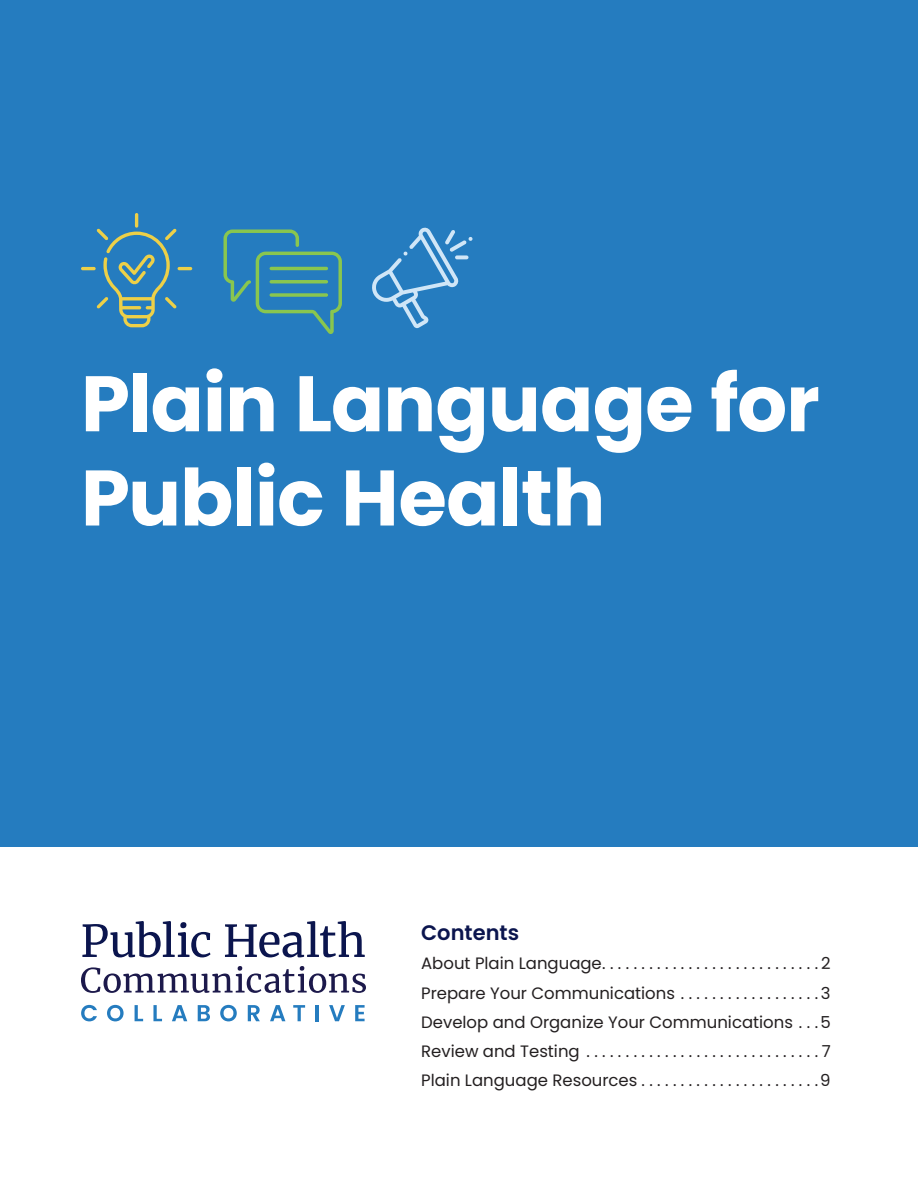
<style>
.page{position:relative;width:918px;height:1188px;background:#fff}
.page>*{position:absolute;margin:0;border:0;box-sizing:border-box;transform-origin:0 0}
.t1{font:700 78.45px/94.2px "Poppins";letter-spacing:-.01em;color:#fff}
.t2{font:600 21px "Poppins";color:#0b154e}
.t3{font:16.5px/29.2px "Poppins";color:#231f20;text-align:justify}
</style>
<div class="page">
<div style="left:0;top:0;width:918px;height:847px;background:#257cbf"></div>
<svg style="left:82px;top:921px;width:129px;height:36px"></svg>
<svg style="left:225px;top:921px;width:140px;height:36px"></svg>
<svg style="left:81px;top:1005px;width:16px;height:16px"></svg>
<svg style="left:107px;top:1005px;width:17px;height:16px"></svg>
<svg style="left:135px;top:1005px;width:8px;height:16px"></svg>
<svg style="left:153px;top:1005px;width:9px;height:16px"></svg>
<svg style="left:172px;top:1005px;width:15px;height:16px"></svg>
<svg style="left:198px;top:1005px;width:12px;height:16px"></svg>
<svg style="left:220px;top:1005px;width:17px;height:16px"></svg>
<svg style="left:248px;top:1005px;width:12px;height:16px"></svg>
<svg style="left:270px;top:1005px;width:15px;height:16px"></svg>
<svg style="left:293px;top:1005px;width:12px;height:16px"></svg>
<hr style="left:316px;top:1005px;width:3px;height:16px;background:#257cbf">
<svg style="left:329px;top:1005px;width:16px;height:16px"></svg>
<svg style="left:355px;top:1005px;width:10px;height:16px"></svg>
<svg style="left:81px;top:966px;width:285px;height:27px"></svg>
<hr style="left:135px;top:213px;width:3px;height:15px;background:#edd048;border-radius:2px">
<hr style="left:81px;top:267px;width:15px;height:3px;background:#edd048;border-radius:2px">
<hr style="left:178px;top:267px;width:14px;height:3px;background:#edd048;border-radius:2px">
<svg style="left:97px;top:229px;width:80px;height:98px"></svg>
<svg style="left:223px;top:230px;width:119px;height:104px"></svg>
<svg style="left:372px;top:227px;width:100px;height:101px"></svg>
<h1 class="t1" style="left:81px;top:359px;width:740px">Plain Language for<br>Public Health</h1>
<p class="t2" style="left:421px;top:924px;width:99px">Contents</p>
<p class="t3" style="left:421px;top:951px;width:411px">About Plain Language . . . . . . . . . . . . . . . . . . . . . . . . . . . . 2<br>Prepare Your Communications . . . . . . . . . . . . . . . . . . 3<br>Develop and Organize Your Communications . . .5<br>Review and Testing . . . . . . . . . . . . . . . . . . . . . . . . . . . . . . 7<br>Plain Language Resources . . . . . . . . . . . . . . . . . . . . . . .9</p>
</div>
